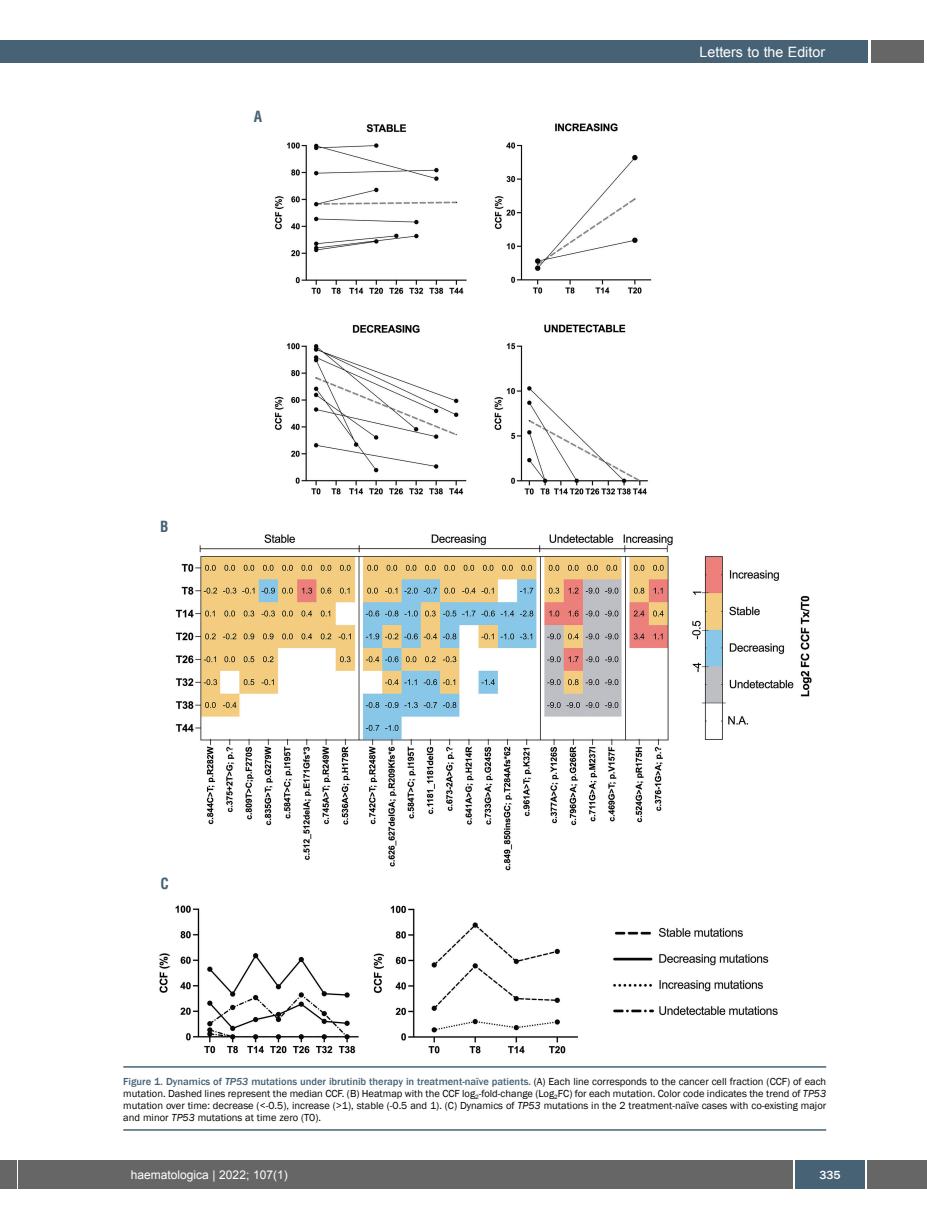
<style>
.page{position:relative;width:927px;height:1225px;background:#fff}
.page>*{position:absolute;margin:0;border:0;box-sizing:border-box;transform-origin:0 0}
.t1{font:700 condensed 15px "Helvetica";color:#466274}
.t2{font:14.25px "Arial";color:#fff}
.t3{font:12px "Arial";color:#fff}
.t4{font:500 12px "Franklin Gothic";color:#fff}
.t5{font:10.5px/12px "Franklin Gothic";color:#000;text-align:justify}
.s1{font-weight:500;color:#466274}
.s2{font-weight:500;font-style:italic;color:#466274}
.s3{font-style:italic}
</style>
<div class="page">
<div style="left:19px;top:1160px;width:908px;height:28px;background:#666"></div>
<div style="left:871px;top:40px;width:52px;height:22px;background:#666"></div>
<div style="left:18px;top:40px;width:849px;height:22px;background:#466274"></div>
<div style="left:795px;top:1160px;width:70px;height:28px;background:#466274"></div>
<hr style="left:793px;top:1160px;width:2px;height:28px;background:#fff">
<hr style="left:865px;top:1160px;width:2px;height:28px;background:#fff">
<div style="left:0;top:1160px;width:17px;height:28px;background:#666"></div>
<div style="left:0;top:40px;width:19px;height:22px;background:#466274"></div>
<img style="left:159px;top:123px;width:653px;height:931px">
<hr style="left:123px;top:1066px;width:703px;height:1px;background:#466274">
<hr style="left:123px;top:1129px;width:703px;height:1px;background:#466274">
<h1 class="t1" style="left:254px;top:111px;width:10px">A</h1>
<h1 class="t1" style="left:160px;top:520px;width:10px">B</h1>
<h1 class="t1" style="left:160px;top:877px;width:10px">C</h1>
<h2 class="t2" style="left:699px;top:44px;width:127px">Letters to the Editor</h2>
<p class="t5" style="left:123px;top:1075px;width:704px"><span class="s1">Figure 1. Dynamics of</span> <span class="s2">TP53</span> <span class="s1">mutations under ibrutinib therapy in treatment-naïve patients.</span> (A) Each line corresponds to the cancer cell fraction (CCF) of each mutation. Dashed lines represent the median CCF. (B) Heatmap with the CCF log<sub>2</sub>-fold-change (Log<sub>2</sub>FC) for each mutation. Color code indicates the trend of <span class="s3">TP53 </span>mutation over time: decrease (&lt;-0.5), increase (&gt;1), stable (-0.5 and 1). (C) Dynamics of <span class="s3">TP53</span> mutations in the 2 treatment-naïve cases with co-existing major and minor <span class="s3">TP53</span> mutations at time zero (T0).</p>
<p class="t3" style="left:131px;top:1168px;width:158px">haematologica | 2022; 107(1)</p>
<p class="t4" style="left:819px;top:1167px;width:23px">335</p>
</div>
